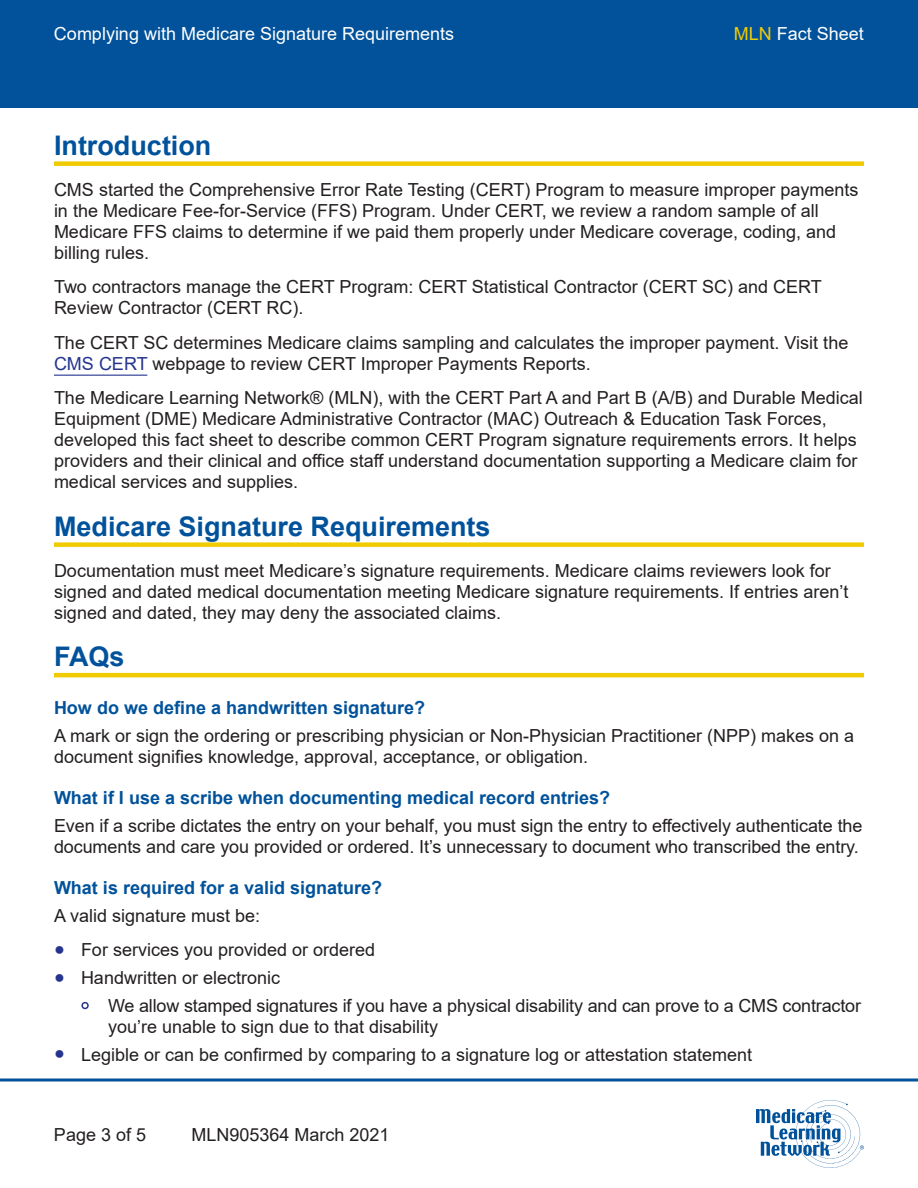
<style>
.page{position:relative;width:918px;height:1188px;background:#fff}
.page>*{position:absolute;margin:0;border:0;box-sizing:border-box;transform-origin:0 0}
.t1{font:700 27px "Arial";color:#01529b}
.t2{font:18px/21px "Arial";color:#231f20}
.t3{font:700 18px "Arial";color:#01529b}
.t4{font:18px "Arial";color:#fff}
.s1{color:#f0cb02}
.s2{color:#25358f}
.s3{font-size:13.5px;color:#25358f}
</style>
<div class="page">
<div style="left:0;top:0;width:918px;height:108px;background:#01529b"></div>
<svg style="left:0;top:1078px;width:918px;height:4px"></svg>
<svg style="left:756px;top:1100px;width:108px;height:68px"></svg>
<div style="left:54px;top:161px;width:810px;height:5px;background:#f0cb02"></div>
<hr style="left:54px;top:375px;width:93px;height:1px;background:#25358f">
<div style="left:54px;top:542px;width:810px;height:5px;background:#f0cb02"></div>
<hr style="left:54px;top:673px;width:810px;height:4px;background:#f0cb02">
<p class="t4" style="left:54px;top:21px;width:402px">Complying with Medicare Signature Requirements</p>
<p class="t4" style="left:734px;top:21px;width:132px"><span class="s1">MLN</span> Fact Sheet</p>
<h2 class="t1" style="left:54px;top:126px;width:159px">Introduction</h2>
<p class="t2" style="left:54px;top:179px;width:806px">CMS started the Comprehensive Error Rate Testing (CERT) Program to measure improper payments in the Medicare Fee-for-Service (FFS) Program. Under CERT, we review a random sample of all Medicare FFS claims to determine if we paid them properly under Medicare coverage, coding, and billing rules.</p>
<p class="t2" style="left:54px;top:276px;width:769px">Two contractors manage the CERT Program: CERT Statistical Contractor (CERT SC) and CERT<br>Review Contractor (CERT RC).</p>
<p class="t2" style="left:54px;top:332px;width:796px">The CERT SC determines Medicare claims sampling and calculates the improper payment. Visit the<br><span class="s2">CMS CERT</span> webpage to review CERT Improper Payments Reports.</p>
<p class="t2" style="left:54px;top:388px;width:810px">The Medicare Learning Network® (MLN), with the CERT Part A and Part B (A/B) and Durable Medical Equipment (DME) Medicare Administrative Contractor (MAC) Outreach &amp; Education Task Forces, developed this fact sheet to describe common CERT Program signature requirements errors. It helps providers and their clinical and office staff understand documentation supporting a Medicare claim for medical services and supplies.</p>
<h2 class="t1" style="left:54px;top:507px;width:438px">Medicare Signature Requirements</h2>
<p class="t2" style="left:54px;top:560px;width:796px">Documentation must meet Medicare’s signature requirements. Medicare claims reviewers look for signed and dated medical documentation meeting Medicare signature requirements. If entries aren’t signed and dated, they may deny the associated claims.</p>
<h2 class="t1" style="left:54px;top:638px;width:72px">FAQs</h2>
<p class="t3" style="left:54px;top:695px;width:373px">How do we define a handwritten signature?</p>
<p class="t2" style="left:54px;top:725px;width:802px">A mark or sign the ordering or prescribing physician or Non-Physician Practitioner (NPP) makes on a document signifies knowledge, approval, acceptance, or obligation.</p>
<p class="t3" style="left:54px;top:785px;width:558px">What if I use a scribe when documenting medical record entries?</p>
<p class="t2" style="left:54px;top:815px;width:810px">Even if a scribe dictates the entry on your behalf, you must sign the entry to effectively authenticate the documents and care you provided or ordered. It’s unnecessary to document who transcribed the entry.</p>
<p class="t3" style="left:54px;top:875px;width:330px">What is required for a valid signature?</p>
<p class="t2" style="left:54px;top:905px;width:208px">A valid signature must be:</p>
<p class="t2" style="left:54px;top:939px;width:323px"><span class="s2">●</span> For services you provided or ordered</p>
<p class="t2" style="left:54px;top:967px;width:228px"><span class="s2">●</span> Handwritten or electronic</p>
<p class="t2" style="left:108px;top:995px;width:755px;text-indent:-27px"><span class="s3">●</span> We allow stamped signatures if you have a physical disability and can prove to a CMS contractor you’re unable to sign due to that disability</p>
<p class="t2" style="left:54px;top:1044px;width:700px"><span class="s2">●</span> Legible or can be confirmed by comparing to a signature log or attestation statement</p>
<p class="t2" style="left:54px;top:1124px;width:94px">Page 3 of 5</p>
<p class="t2" style="left:192px;top:1124px;width:200px">MLN905364 March 2021</p>
</div>
